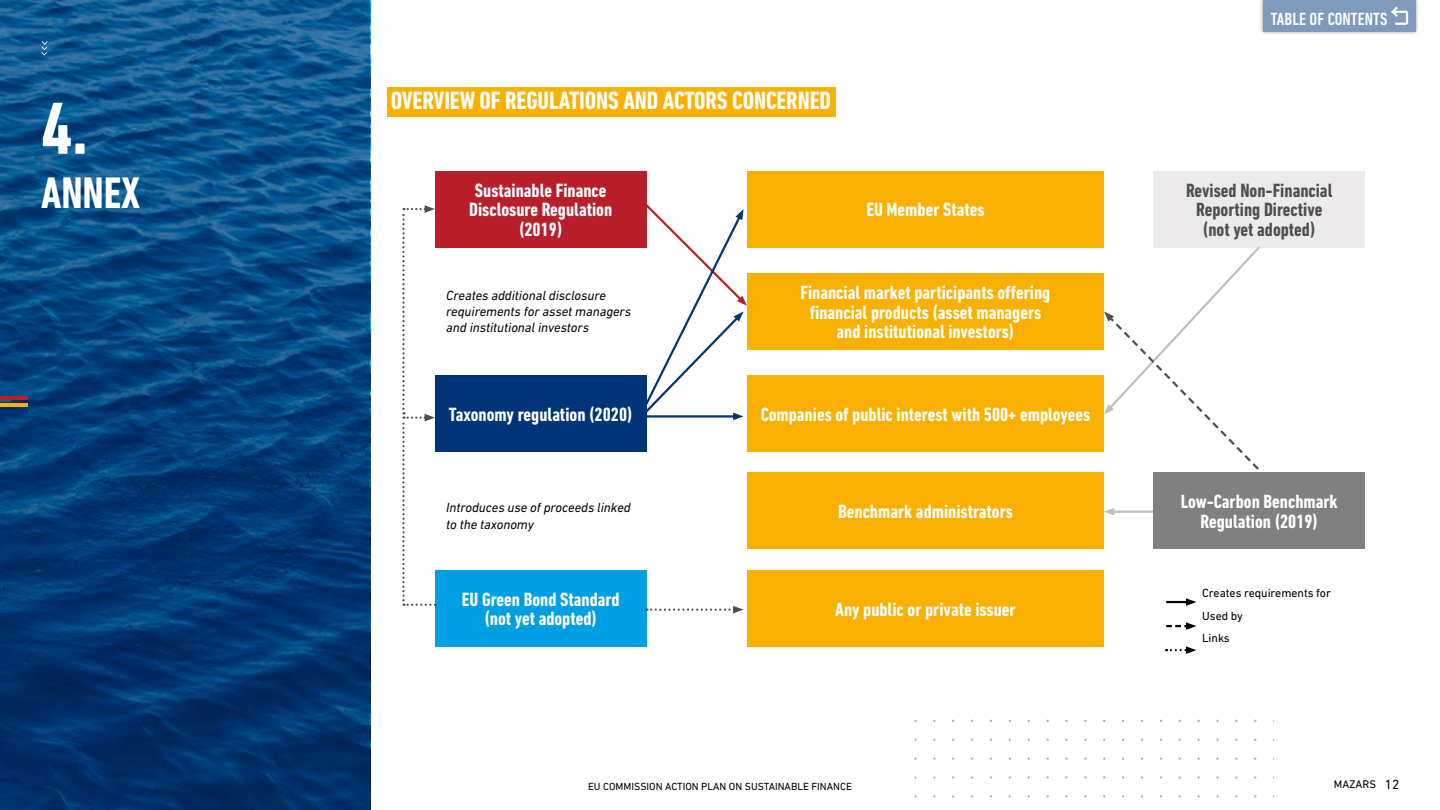
<style>
.page{position:relative;width:1440px;height:810px;background:#fff}
.page>*{position:absolute;margin:0;border:0;box-sizing:border-box;transform-origin:0 0}
.t1{font:700 condensed 75px "DIN Next LT Pro";color:#fff}
.t2{font:700 condensed 45px "DIN Next LT Pro";letter-spacing:-.005em;color:#fff}
.t3{font:700 condensed 25.5px "DIN Next LT Pro";letter-spacing:-.005em;color:#fff}
.t4{font:700 condensed 19.5px/19.5px "DIN Next LT Pro";color:#fff;text-align:center}
.t5{font:700 condensed 19.5px/19.5px "DIN Next LT Pro";color:#4f4f4f;text-align:center}
.t6{font:500 condensed 18px "DIN Next LT Pro";letter-spacing:.005em;color:#fff}
.t7{font:italic 13.5px/16.2px "DIN Next LT Pro";letter-spacing:-.005em;color:#000}
.t8{font:12px/22.6px "DIN Next LT Pro";letter-spacing:-.005em;color:#000}
.t9{font:11.25px "DIN Next LT Pro";letter-spacing:.01em;color:#000}
.t10{font:10.5px "DIN Next LT Pro";color:#000}
.s1{font-size:13.5px}
</style>
<div class="page">
<svg style="left:0;top:0;width:370px;height:810px;background:#05437c"></svg>
<hr style="left:0;top:410px;width:28px;height:3px;background:#003478">
<hr style="left:0;top:403px;width:28px;height:4px;background:#f9b000">
<hr style="left:0;top:397px;width:28px;height:3px;background:#b91e2b">
<svg style="left:41px;top:41px;width:7px;height:15px"></svg>
<div style="left:1259px;top:0;width:161px;height:36px;background:#000;opacity:.44"></div>
<div style="left:1263px;top:0;width:153px;height:32px;background:#809abb"></div>
<svg style="left:1391px;top:6px;width:18px;height:19px"></svg>
<hr style="left:1110px;top:511px;width:91px;height:2px;background:#bfbfbf">
<svg style="left:1104px;top:508px;width:10px;height:7px"></svg>
<div style="left:388px;top:87px;width:448px;height:30px;background:#f9b000"></div>
<div style="left:435px;top:171px;width:211px;height:76px;background:#b91e2b"></div>
<div style="left:747px;top:171px;width:357px;height:76px;background:#f9b000"></div>
<div style="left:1154px;top:171px;width:211px;height:76px;background:#eceaea"></div>
<div style="left:747px;top:273px;width:357px;height:76px;background:#f9b000"></div>
<div style="left:747px;top:473px;width:357px;height:76px;background:#f9b000"></div>
<div style="left:1154px;top:473px;width:211px;height:76px;background:#808080"></div>
<div style="left:435px;top:375px;width:211px;height:76px;background:#003478"></div>
<div style="left:747px;top:375px;width:357px;height:76px;background:#f9b000"></div>
<div style="left:435px;top:570px;width:211px;height:76px;background:#009fe3"></div>
<div style="left:747px;top:570px;width:357px;height:76px;background:#f9b000"></div>
<svg style="left:402px;top:205px;width:34px;height:401px"></svg>
<svg style="left:643px;top:202px;width:104px;height:218px"></svg>
<hr style="left:1166px;top:601px;width:24px;height:2px;background:#000">
<svg style="left:1186px;top:598px;width:10px;height:8px"></svg>
<svg style="left:1166px;top:622px;width:30px;height:8px"></svg>
<svg style="left:1166px;top:646px;width:30px;height:8px"></svg>
<svg style="left:646px;top:606px;width:98px;height:7px"></svg>
<svg style="left:1104px;top:244px;width:158px;height:226px"></svg>
<h1 class="t1" style="left:41px;top:86px;width:48px">4.</h1>
<h2 class="t2" style="left:41px;top:167px;width:100px">ANNEX</h2>
<h3 class="t3" style="left:391px;top:86px;width:442px">OVERVIEW OF REGULATIONS AND ACTORS CONCERNED</h3>
<p class="t4" style="left:469px;top:181px;width:145px">Sustainable Finance<br>Disclosure Regulation (2019)</p>
<p class="t4" style="left:866px;top:200px;width:120px">EU Member States</p>
<p class="t7" style="left:446px;top:287px;width:186px">Creates additional disclosure requirements for asset managers and institutional investors</p>
<p class="t4" style="left:801px;top:283px;width:251px">Financial market participants offering financial products (asset managers and institutional investors)</p>
<p class="t4" style="left:449px;top:404px;width:185px">Taxonomy regulation (2020)</p>
<p class="t4" style="left:761px;top:404px;width:331px">Companies of public interest with 500+ employees</p>
<p class="t6" style="left:1271px;top:9px;width:118px">TABLE OF CONTENTS</p>
<p class="t5" style="left:1186px;top:181px;width:148px">Revised Non-Financial<br>Reporting Directive (not yet adopted)</p>
<p class="t7" style="left:446px;top:500px;width:186px">Introduces use of proceeds linked to the taxonomy</p>
<p class="t4" style="left:838px;top:502px;width:176px">Benchmark administrators</p>
<p class="t4" style="left:1181px;top:492px;width:159px">Low-Carbon Benchmark<br>Regulation (2019)</p>
<p class="t4" style="left:462px;top:590px;width:159px">EU Green Bond Standard (not yet adopted)</p>
<p class="t4" style="left:835px;top:599px;width:182px">Any public or private issuer</p>
<p class="t10" style="left:588px;top:780px;width:265px">EU COMMISSION ACTION PLAN ON SUSTAINABLE FINANCE</p>
<p class="t8" style="left:1202px;top:581px;width:130px">Creates requirements for<br>Used by<br>Links</p>
<p class="t9" style="left:1334px;top:778px;width:67px">MAZARS <span class="s1">12</span></p>
</div>
